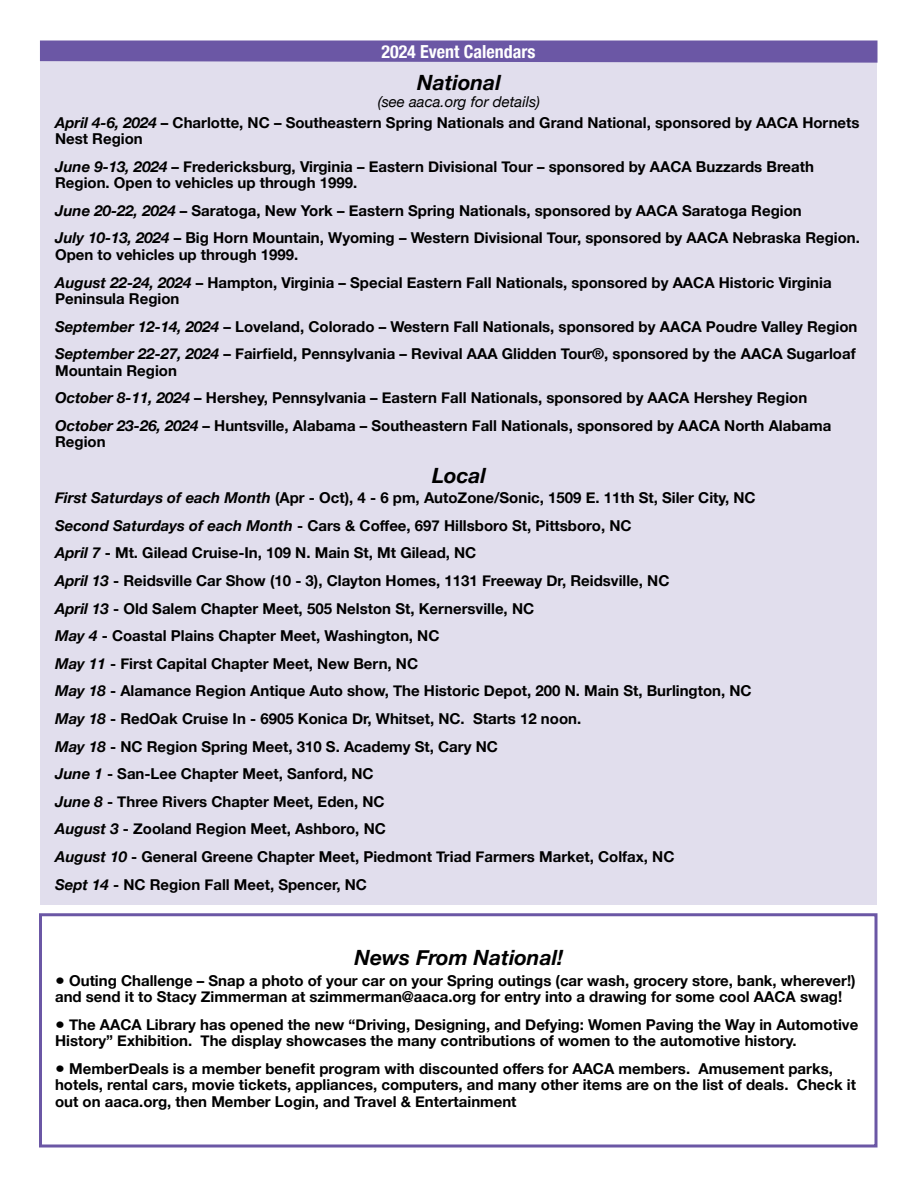
<style>
.page{position:relative;width:918px;height:1188px;background:#fff}
.page>*{position:absolute;margin:0;border:0;box-sizing:border-box;transform-origin:0 0}
.t1{font:italic 700 21px "Helvetica Neue";color:#000}
.t2{font:700 condensed 18px "Helvetica Neue";color:#fff}
.t3{font:700 15px/27.6px "Helvetica Neue";color:#000}
.s1{font-weight:400;font-style:italic}
.s2{font-style:italic}
.s3{font-weight:900;font-stretch:condensed;font-size:18px}
</style>
<div class="page">
<div style="left:40px;top:41px;width:838px;height:863px;background:#e1deed"></div>
<svg style="left:40px;top:40px;width:838px;height:23px"></svg>
<div style="left:39px;top:913px;width:839px;height:235px;border:3px solid #6b57a5"></div>
<p class="t2" style="left:381px;top:36px;width:156px">2024 Event Calendars</p>
<h1 class="t1" style="left:417px;top:66px;width:85px">National</h1>
<p class="t3" style="left:55px;top:92px;width:806px;line-height:20.5px;text-align:center"><span class="s1">(see aaca.org for details)<br></span><span class="s2">April 4-6, 2024</span> – Charlotte, NC – Southeastern Spring Nationals and Grand National, sponsored by AACA Hornets</p>
<p class="t3" style="left:55px;top:125px;width:760px">Nest Region<br><span class="s2">June 9-13, 2024</span> – Fredericksburg, Virginia – Eastern Divisional Tour – sponsored by AACA Buzzards Breath</p>
<p class="t3" style="left:55px;top:170px;width:806px">Region. Open to vehicles up through 1999.<br><span class="s2">June 20-22, 2024</span> – Saratoga, New York – Eastern Spring Nationals, sponsored by AACA Saratoga Region<br><span class="s2">July 10-13, 2024</span> – Big Horn Mountain, Wyoming – Western Divisional Tour, sponsored by AACA Nebraska Region.</p>
<p class="t3" style="left:55px;top:241px;width:778px">Open to vehicles up through 1999.<br><span class="s2">August 22-24, 2024</span> – Hampton, Virginia – Special Eastern Fall Nationals, sponsored by AACA Historic Virginia</p>
<p class="t3" style="left:55px;top:285px;width:804px">Peninsula Region<br><span class="s2">September 12-14, 2024</span> – Loveland, Colorado – Western Fall Nationals, sponsored by AACA Poudre Valley Region<br><span class="s2">September 22-27, 2024</span> – Fairfield, Pennsylvania – Revival AAA Glidden Tour®, sponsored by the AACA Sugarloaf</p>
<p class="t3" style="left:55px;top:357px;width:778px">Mountain Region<br><span class="s2">October 8-11, 2024</span> – Hershey, Pennsylvania – Eastern Fall Nationals, sponsored by AACA Hershey Region<br><span class="s2">October 23-26, 2024</span> – Huntsville, Alabama – Southeastern Fall Nationals, sponsored by AACA North Alabama</p>
<p class="t3" style="left:55px;top:429px;width:52px">Region</p>
<h1 class="t1" style="left:432px;top:459px;width:55px">Local</h1>
<p class="t3" style="left:55px;top:484px;width:702px"><span class="s2">First Saturdays of each Month</span> (Apr - Oct), 4 - 6 pm, AutoZone/Sonic, 1509 E. 11th St, Siler City, NC <span class="s2">Second Saturdays of each Month</span> - Cars &amp; Coffee, 697 Hillsboro St, Pittsboro, NC<br><span class="s2">April 7</span> - Mt. Gilead Cruise-In, 109 N. Main St, Mt Gilead, NC<br><span class="s2">April 13</span> - Reidsville Car Show (10 - 3), Clayton Homes, 1131 Freeway Dr, Reidsville, NC<br><span class="s2">April 13</span> - Old Salem Chapter Meet, 505 Nelston St, Kernersville, NC<br><span class="s2">May 4</span> - Coastal Plains Chapter Meet, Washington, NC<br><span class="s2">May 11</span> - First Capital Chapter Meet, New Bern, NC<br><span class="s2">May 18</span> - Alamance Region Antique Auto show, The Historic Depot, 200 N. Main St, Burlington, NC <span class="s2">May 18</span> - RedOak Cruise In - 6905 Konica Dr, Whitset, NC. Starts 12 noon.<br><span class="s2">May 18</span> - NC Region Spring Meet, 310 S. Academy St, Cary NC<br><span class="s2">June 1</span> - San-Lee Chapter Meet, Sanford, NC<br><span class="s2">June 8</span> - Three Rivers Chapter Meet, Eden, NC<br><span class="s2">August 3</span> - Zooland Region Meet, Ashboro, NC<br><span class="s2">August 10</span> - General Greene Chapter Meet, Piedmont Triad Farmers Market, Colfax, NC<br><span class="s2">Sept 14</span> - NC Region Fall Meet, Spencer, NC</p>
<h1 class="t1" style="left:355px;top:941px;width:210px">News From National!</h1>
<p class="t3" style="left:55px;top:972px;width:802px;line-height:16.5px"><span class="s3">•</span> Outing Challenge – Snap a photo of your car on your Spring outings (car wash, grocery store, bank, wherever!) and send it to Stacy Zimmerman at szimmerman@aaca.org for entry into a drawing for some cool AACA swag!</p>
<p class="t3" style="left:55px;top:1017px;width:805px;line-height:16.5px"><span class="s3">•</span> The AACA Library has opened the new “Driving, Designing, and Defying: Women Paving the Way in Automotive<br>History” Exhibition. The display showcases the many contributions of women to the automotive history.</p>
<p class="t3" style="left:55px;top:1061px;width:802px;line-height:16.5px"><span class="s3">•</span> MemberDeals is a member benefit program with discounted offers for AACA members. Amusement parks, hotels, rental cars, movie tickets, appliances, computers, and many other items are on the list of deals. Check it out on aaca.org, then Member Login, and Travel &amp; Entertainment</p>
</div>
